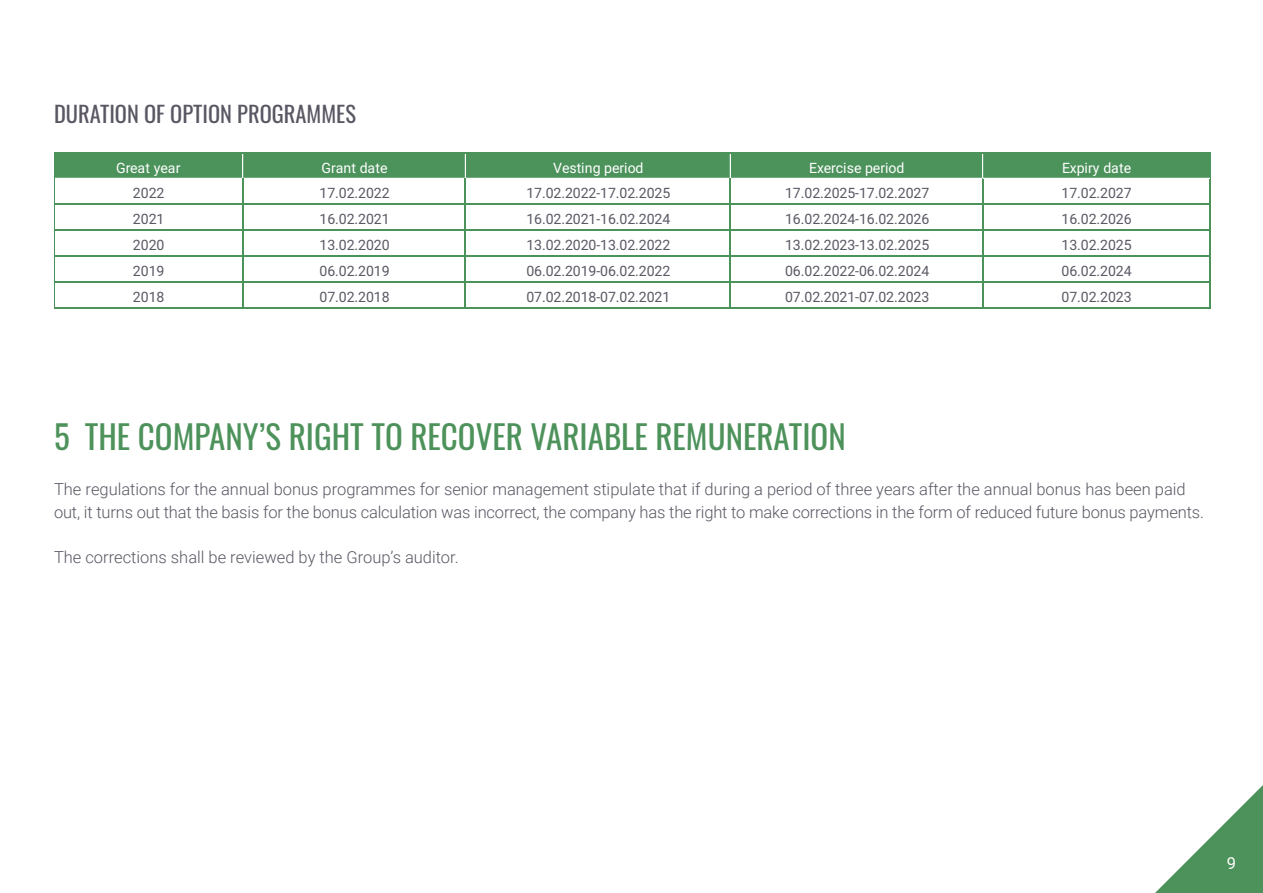
<style>
.page{position:relative;width:1263px;height:893px;background:#fff}
.page>*{position:absolute;margin:0;border:0;box-sizing:border-box;transform-origin:0 0}
.t1{font:33px "Oswald";color:#4d925b}
.t2{font:22.5px "Oswald";color:#5a5763}
.t3{font:300 16.5px/22.5px "Roboto";color:#5a5763}
.t4{font:16.5px "Roboto";color:#fff}
.t5{font:14.25px "Roboto";letter-spacing:-.005em;color:#5b5864}
.t6{font:14.25px "Roboto";letter-spacing:-.005em;color:#fff}
</style>
<div class="page">
<svg style="left:1155px;top:785px;width:108px;height:108px"></svg>
<div style="left:54px;top:153px;width:1156px;height:26px;background:#4c925b"></div>
<hr style="left:55px;top:178px;width:187px;height:1px;background:#fff">
<svg style="left:242px;top:154px;width:2px;height:24px"></svg>
<hr style="left:243px;top:178px;width:222px;height:1px;background:#fff">
<svg style="left:465px;top:154px;width:1px;height:24px"></svg>
<hr style="left:466px;top:178px;width:264px;height:1px;background:#fff">
<svg style="left:730px;top:154px;width:1px;height:24px"></svg>
<hr style="left:731px;top:178px;width:251px;height:1px;background:#fff">
<svg style="left:982px;top:154px;width:2px;height:24px"></svg>
<hr style="left:54px;top:152px;width:1px;height:156px;background:#4c925b">
<hr style="left:242px;top:178px;width:1px;height:129px;background:#4c925b">
<hr style="left:465px;top:178px;width:1px;height:129px;background:#4c925b">
<hr style="left:730px;top:178px;width:1px;height:129px;background:#4c925b">
<hr style="left:982px;top:178px;width:1px;height:129px;background:#4c925b">
<hr style="left:1209px;top:153px;width:1px;height:155px;background:#4c925b">
<hr style="left:55px;top:152px;width:1155px;height:1px;background:#4c925b">
<hr style="left:983px;top:178px;width:226px;height:1px;background:#fff">
<hr style="left:55px;top:204px;width:1154px;height:1px;background:#4c925b">
<hr style="left:55px;top:230px;width:1154px;height:1px;background:#4c925b">
<hr style="left:55px;top:256px;width:1154px;height:1px;background:#4c925b">
<hr style="left:55px;top:281px;width:1154px;height:1px;background:#4c925b">
<hr style="left:55px;top:307px;width:1155px;height:1px;background:#4c925b">
<h2 class="t2" style="left:54px;top:93px;width:304px">DURATION OF OPTION PROGRAMMES</h2>
<p class="t6" style="left:116px;top:162px;width:66px">Great year</p>
<p class="t6" style="left:322px;top:162px;width:67px">Grant date</p>
<p class="t6" style="left:553px;top:162px;width:92px">Vesting period</p>
<p class="t6" style="left:809px;top:162px;width:97px">Exercise period</p>
<p class="t6" style="left:1062px;top:162px;width:71px">Expiry date</p>
<p class="t5" style="left:133px;top:188px;width:33px">2022</p>
<p class="t5" style="left:319px;top:188px;width:72px">17.02.2022</p>
<p class="t5" style="left:526px;top:188px;width:145px">17.02.2022-17.02.2025</p>
<p class="t5" style="left:785px;top:188px;width:146px">17.02.2025-17.02.2027</p>
<p class="t5" style="left:1061px;top:188px;width:72px">17.02.2027</p>
<p class="t5" style="left:133px;top:213px;width:33px">2021</p>
<p class="t5" style="left:319px;top:213px;width:72px">16.02.2021</p>
<p class="t5" style="left:526px;top:213px;width:145px">16.02.2021-16.02.2024</p>
<p class="t5" style="left:785px;top:213px;width:146px">16.02.2024-16.02.2026</p>
<p class="t5" style="left:1061px;top:213px;width:72px">16.02.2026</p>
<p class="t5" style="left:133px;top:239px;width:33px">2020</p>
<p class="t5" style="left:319px;top:239px;width:72px">13.02.2020</p>
<p class="t5" style="left:526px;top:239px;width:145px">13.02.2020-13.02.2022</p>
<p class="t5" style="left:785px;top:239px;width:146px">13.02.2023-13.02.2025</p>
<p class="t5" style="left:1061px;top:239px;width:72px">13.02.2025</p>
<p class="t5" style="left:133px;top:265px;width:33px">2019</p>
<p class="t5" style="left:319px;top:265px;width:72px">06.02.2019</p>
<p class="t5" style="left:526px;top:265px;width:145px">06.02.2019-06.02.2022</p>
<p class="t5" style="left:785px;top:265px;width:146px">06.02.2022-06.02.2024</p>
<p class="t5" style="left:1061px;top:265px;width:72px">06.02.2024</p>
<p class="t5" style="left:133px;top:291px;width:33px">2018</p>
<p class="t5" style="left:319px;top:291px;width:72px">07.02.2018</p>
<p class="t5" style="left:526px;top:291px;width:145px">07.02.2018-07.02.2021</p>
<p class="t5" style="left:785px;top:291px;width:146px">07.02.2021-07.02.2023</p>
<p class="t5" style="left:1061px;top:291px;width:72px">07.02.2023</p>
<h1 class="t1" style="left:54px;top:408px;width:793px">5 THE COMPANY’S RIGHT TO RECOVER VARIABLE REMUNERATION</h1>
<p class="t3" style="left:54px;top:478px;width:1151px">The regulations for the annual bonus programmes for senior management stipulate that if during a period of three years after the annual bonus has been paid out, it turns out that the basis for the bonus calculation was incorrect, the company has the right to make corrections in the form of reduced future bonus payments.</p>
<p class="t3" style="left:54px;top:545px;width:406px">The corrections shall be reviewed by the Group’s auditor.</p>
<p class="t4" style="left:1227px;top:852px;width:11px">9</p>
</div>
